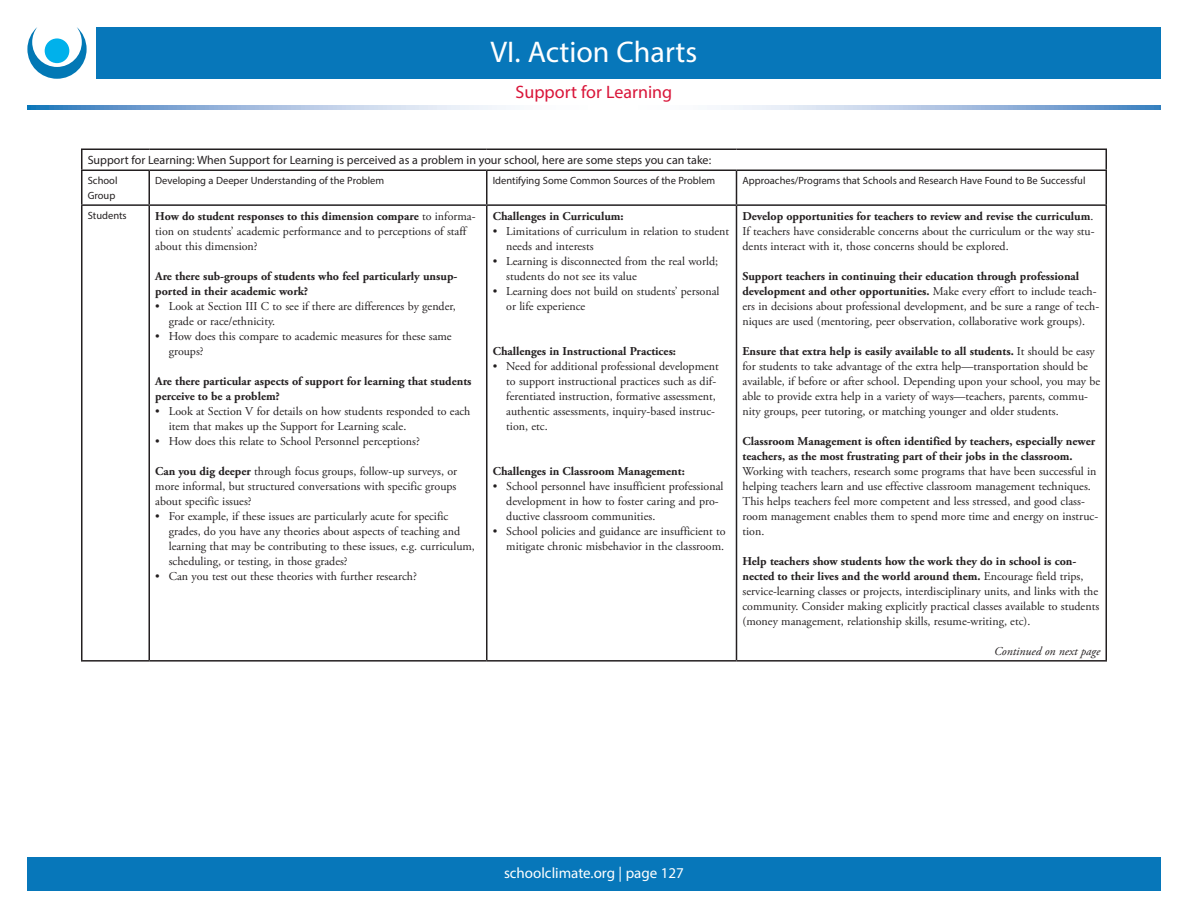
<style>
.page{position:relative;width:1188px;height:918px;background:#fff}
.page>*{position:absolute;margin:0;border:0;box-sizing:border-box;transform-origin:0 0}
.heads{font:30px "Myriad Pro";color:#fff}
.subheads{font:18px "Myriad Pro";color:#d91539}
.t1{font:15px "Myriad Pro";color:#fff}
.chart_8pt_body{font:12px/15px "Adobe Garamond Pro";color:#231f20}
.chart_8pt_bullets{font:12px/15px "Adobe Garamond Pro";color:#231f20}
.chart_8pt_bold{font:700 12px/15px "Adobe Garamond Pro";color:#231f20}
.chart_heads{font:12px "Myriad Pro";color:#231f20}
.Continued_chart{font:italic 12px "Adobe Garamond Pro";color:#231f20}
.chart_8pt_subheads{font:10.5px/15px "Myriad Pro";color:#231f20}
.s1{font-weight:700}
</style>
<div class="page">
<div style="left:27px;top:27px;width:1134px;height:52px;background:#0777ba"></div>
<svg style="left:27px;top:105px;width:1134px;height:5px"></svg>
<div style="left:27px;top:857px;width:1134px;height:34px;background:#0777ba"></div>
<div style="left:18px;top:24px;width:77px;height:66px;background:#fff"></div>
<svg style="left:27px;top:27px;width:60px;height:52px"></svg>
<div style="left:45px;top:38px;width:24px;height:25px;background:#00b1eb;border-radius:50%"></div>
<hr style="left:81px;top:148px;width:68px;height:2px;background:#231f20">
<svg style="left:81px;top:150px;width:1px;height:20px"></svg>
<hr style="left:149px;top:148px;width:338px;height:2px;background:#231f20">
<hr style="left:487px;top:148px;width:249px;height:2px;background:#231f20">
<hr style="left:736px;top:148px;width:371px;height:2px;background:#231f20">
<svg style="left:1106px;top:150px;width:1px;height:20px"></svg>
<hr style="left:81px;top:170px;width:68px;height:1px;background:#231f20">
<hr style="left:81px;top:171px;width:1px;height:33px;background:#231f20">
<hr style="left:149px;top:170px;width:338px;height:1px;background:#231f20">
<hr style="left:148px;top:171px;width:2px;height:33px;background:#231f20">
<hr style="left:487px;top:170px;width:249px;height:1px;background:#231f20">
<hr style="left:486px;top:171px;width:1px;height:33px;background:#231f20">
<hr style="left:736px;top:170px;width:371px;height:1px;background:#231f20">
<hr style="left:736px;top:171px;width:1px;height:33px;background:#231f20">
<hr style="left:1106px;top:171px;width:1px;height:33px;background:#231f20">
<hr style="left:81px;top:204px;width:68px;height:2px;background:#231f20">
<hr style="left:81px;top:206px;width:1px;height:454px;background:#231f20">
<hr style="left:149px;top:204px;width:338px;height:2px;background:#231f20">
<hr style="left:148px;top:206px;width:2px;height:454px;background:#231f20">
<hr style="left:487px;top:204px;width:249px;height:2px;background:#231f20">
<hr style="left:486px;top:206px;width:1px;height:454px;background:#231f20">
<hr style="left:736px;top:204px;width:371px;height:2px;background:#231f20">
<hr style="left:736px;top:206px;width:1px;height:454px;background:#231f20">
<hr style="left:1106px;top:206px;width:1px;height:454px;background:#231f20">
<hr style="left:81px;top:660px;width:68px;height:2px;background:#231f20">
<hr style="left:149px;top:660px;width:338px;height:2px;background:#231f20">
<hr style="left:487px;top:660px;width:249px;height:2px;background:#231f20">
<hr style="left:736px;top:660px;width:371px;height:2px;background:#231f20">
<p class="heads" style="left:491px;top:34px;width:208px">VI. Action Charts</p>
<p class="subheads" style="left:516px;top:81px;width:158px">Support for Learning</p>
<p class="chart_heads" style="left:88px;top:153px;width:625px">Support for Learning: When Support for Learning is perceived as a problem in your school, here are some steps you can take:</p>
<p class="chart_8pt_subheads" style="left:88px;top:173px;width:31px">School<br>Group</p>
<p class="chart_8pt_subheads" style="left:155px;top:173px;width:231px">Developing a Deeper Understanding of the Problem</p>
<p class="chart_8pt_subheads" style="left:493px;top:173px;width:224px">Identifying Some Common Sources of the Problem</p>
<p class="chart_8pt_subheads" style="left:742px;top:173px;width:345px">Approaches/Programs that Schools and Research Have Found to Be Successful</p>
<p class="chart_8pt_subheads" style="left:88px;top:208px;width:41px">Students</p>
<p class="chart_8pt_body" style="left:155px;top:209px;width:322px"><span class="s1">How do student responses to this dimension compare</span> to informa&shy;tion on students’ academic performance and to perceptions of staff about this dimension?</p>
<p class="chart_8pt_bold" style="left:155px;top:269px;width:304px">Are there sub-groups of students who feel particularly unsup&shy;ported in their academic work?</p>
<p class="chart_8pt_bullets" style="left:169px;top:299px;width:289px;text-indent:-14px">• Look at Section III C to see if there are differences by gender, grade or race/ethnicity.</p>
<p class="chart_8pt_bullets" style="left:169px;top:329px;width:284px;text-indent:-14px">• How does this compare to academic measures for these same groups?</p>
<p class="chart_8pt_bold" style="left:155px;top:374px;width:318px">Are there particular aspects of support for learning that students perceive to be a problem?</p>
<p class="chart_8pt_bullets" style="left:169px;top:404px;width:303px;text-indent:-14px">• Look at Section V for details on how students responded to each item that makes up the Support for Learning scale.</p>
<p class="chart_8pt_bullets" style="left:155px;top:434px;width:266px">• How does this relate to School Personnel perceptions?</p>
<p class="chart_8pt_body" style="left:155px;top:464px;width:303px;text-align:justify"><span class="s1">Can you dig deeper</span> through focus groups, follow-up surveys, or more informal, but structured conversations with specific groups about specific issues?</p>
<p class="chart_8pt_bullets" style="left:169px;top:509px;width:308px;text-indent:-14px">• For example, if these issues are particularly acute for specific grades, do you have any theories about aspects of teaching and learning that may be contributing to these issues, e.g. curriculum, scheduling, or testing, in those grades?</p>
<p class="chart_8pt_bullets" style="left:155px;top:569px;width:263px">• Can you test out these theories with further research?</p>
<p class="chart_8pt_bold" style="left:493px;top:209px;width:133px">Challenges in Curriculum:</p>
<p class="chart_8pt_bullets" style="left:506px;top:224px;width:224px;text-indent:-14px">• Limitations of curriculum in relation to student needs and interests</p>
<p class="chart_8pt_bullets" style="left:506px;top:254px;width:213px;text-indent:-14px">• Learning is disconnected from the real world; students do not see its value</p>
<p class="chart_8pt_bullets" style="left:506px;top:284px;width:215px;text-indent:-14px">• Learning does not build on students’ personal or life experience</p>
<p class="chart_8pt_bold" style="left:493px;top:344px;width:185px">Challenges in Instructional Practices:</p>
<p class="chart_8pt_bullets" style="left:506px;top:359px;width:214px;text-indent:-14px">• Need for additional professional development to support instructional practices such as dif&shy;ferentiated instruction, formative assessment, authentic assessments, inquiry-based instruc&shy;tion, etc.</p>
<p class="chart_8pt_bold" style="left:493px;top:464px;width:194px">Challenges in Classroom Management:</p>
<p class="chart_8pt_bullets" style="left:506px;top:479px;width:219px;text-indent:-14px">• School personnel have insufficient professional development in how to foster caring and pro&shy;ductive classroom communities.</p>
<p class="chart_8pt_bullets" style="left:493px;top:524px;width:234px;text-align:right">• School policies and guidance are insufficient to mitigate chronic misbehavior in the classroom.</p>
<p class="chart_8pt_body" style="left:742px;top:209px;width:354px;text-align:justify"><span class="s1">Develop opportunities for teachers to review and revise the curriculum</span>.<br>If teachers have considerable concerns about the curriculum or the way stu&shy;dents interact with it, those concerns should be explored.</p>
<p class="chart_8pt_body" style="left:742px;top:269px;width:358px"><span class="s1">Support teachers in continuing their education through professional development and other opportunities.</span> Make every effort to include teach&shy;ers in decisions about professional development, and be sure a range of tech&shy;niques are used (mentoring, peer observation, collaborative work groups).</p>
<p class="chart_8pt_body" style="left:742px;top:344px;width:359px"><span class="s1">Ensure that extra help is easily available to all students.</span> It should be easy for students to take advantage of the extra help—transportation should be available, if before or after school. Depending upon your school, you may be able to provide extra help in a variety of ways—teachers, parents, commu&shy;nity groups, peer tutoring, or matching younger and older students.</p>
<p class="chart_8pt_body" style="left:742px;top:434px;width:357px"><span class="s1">Classroom Management is often identified by teachers, especially newer teachers, as the most frustrating part of their jobs in the classroom.<br></span>Working with teachers, research some programs that have been successful in helping teachers learn and use effective classroom management techniques.<br>This helps teachers feel more competent and less stressed, and good class&shy;room management enables them to spend more time and energy on instruc&shy;tion.</p>
<p class="chart_8pt_body" style="left:742px;top:554px;width:358px"><span class="s1">Help teachers show students how the work they do in school is con&shy;nected to their lives and the world around them.</span> Encourage field trips, service-learning classes or projects, interdisciplinary units, and links with the community. Consider making explicitly practical classes available to students (money management, relationship skills, resume-writing, etc).</p>
<p class="Continued_chart" style="left:994px;top:644px;width:108px">Continued on next page</p>
<p class="t1" style="left:504px;top:864px;width:181px">schoolclimate.org | page 127</p>
</div>
